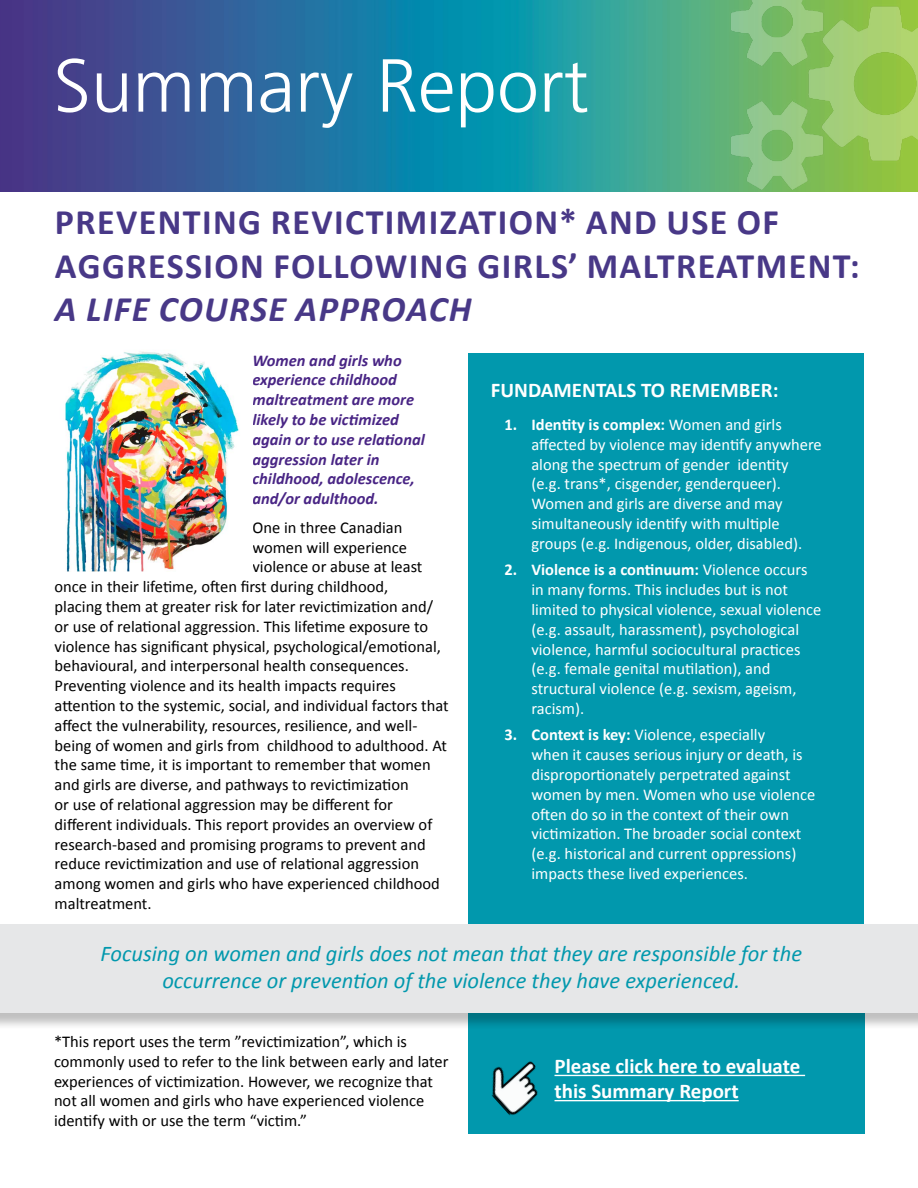
<style>
.page{position:relative;width:918px;height:1188px;background:#fff}
.page>*{position:absolute;margin:0;border:0;box-sizing:border-box;transform-origin:0 0}
.t1{font:300 75px "Articulate";color:#fff}
.t2{font:700 36px/43.2px "Calibri";letter-spacing:.04em;color:#483887}
.t3{font:italic 700 36px "Calibri";letter-spacing:.04em;color:#483887}
.t4{font:italic 22.5px/27px "Calibri";color:#0198ad;text-align:center}
.t5{font:700 21px/25.2px "Calibri";color:#fff}
.t6{font:16.5px/19.8px "Calibri";color:#000}
.t7{font:16.5px/19.8px "Calibri";color:#fff}
.t8{font:italic 700 16.5px/19.8px "Calibri";color:#492585}
.s1{font-weight:700}
</style>
<div class="page">
<div style="left:468px;top:1000px;width:396px;height:134px;background:#0198ad"></div>
<div style="left:468px;top:353px;width:396px;height:580px;background:#0198ad"></div>
<div style="left:0;top:925px;width:918px;height:105px;background:#000;opacity:.25"></div>
<div style="left:0;top:924px;width:918px;height:88px;background:#e6e7e8"></div>
<img style="left:0;top:0;width:716px;height:191px">
<img style="left:716px;top:0;width:202px;height:191px">
<hr style="left:555px;top:1075px;width:250px;height:1px;background:#fff">
<hr style="left:555px;top:1100px;width:184px;height:1px;background:#fff">
<img style="left:65px;top:351px;width:174px;height:220px">
<img style="left:491px;top:1061px;width:47px;height:54px">
<h1 class="t1" style="left:53px;top:43px;width:537px">Summary Report</h1>
<h2 class="t2" style="left:55px;top:201px;width:806px">PREVENTING REVICTIMIZATION* AND USE OF<br>AGGRESSION FOLLOWING GIRLS’ MALTREATMENT:</h2>
<h2 class="t3" style="left:55px;top:286px;width:418px">A LIFE COURSE APPROACH</h2>
<p class="t8" style="left:252px;top:350px;width:174px">Women and girls who experience childhood maltreatment are more likely to be victimized again or to use relational aggression later in childhood, adolescence, and/or adulthood.</p>
<p class="t6" style="left:252px;top:518px;width:151px">One in three Canadian</p>
<p class="t6" style="left:252px;top:537px;width:156px">women will experience</p>
<p class="t6" style="left:252px;top:557px;width:172px">violence or abuse at least</p>
<p class="t6" style="left:55px;top:577px;width:335px">once in their lifetime, often first during childhood,</p>
<p class="t6" style="left:55px;top:597px;width:380px">placing them at greater risk for later revictimization and/</p>
<p class="t6" style="left:55px;top:617px;width:375px">or use of relational aggression. This lifetime exposure to</p>
<p class="t6" style="left:55px;top:636px;width:388px">violence has significant physical, psychological/emotional,</p>
<p class="t6" style="left:55px;top:656px;width:356px">behavioural, and interpersonal health consequences.</p>
<p class="t6" style="left:55px;top:676px;width:343px">Preventing violence and its health impacts requires</p>
<p class="t6" style="left:55px;top:696px;width:396px">attention to the systemic, social, and individual factors that</p>
<p class="t6" style="left:55px;top:716px;width:364px">affect the vulnerability, resources, resilience, and well-</p>
<p class="t6" style="left:55px;top:735px;width:394px">being of women and girls from childhood to adulthood. At</p>
<p class="t6" style="left:55px;top:755px;width:378px">the same time, it is important to remember that women</p>
<p class="t6" style="left:55px;top:775px;width:356px">and girls are diverse, and pathways to revictimization</p>
<p class="t6" style="left:55px;top:795px;width:340px">or use of relational aggression may be different for</p>
<p class="t6" style="left:55px;top:815px;width:379px">different individuals. This report provides an overview of</p>
<p class="t6" style="left:55px;top:834px;width:373px">research-based and promising programs to prevent and</p>
<p class="t6" style="left:55px;top:854px;width:366px">reduce revictimization and use of relational aggression</p>
<p class="t6" style="left:55px;top:874px;width:387px">among women and girls who have experienced childhood</p>
<p class="t6" style="left:55px;top:894px;width:99px">maltreatment.</p>
<p class="t5" style="left:491px;top:377px;width:289px">FUNDAMENTALS TO REMEMBER:</p>
<p class="t7" style="left:531px;top:415px;width:292px;text-indent:-27px"><span class="s1">1. Identity is complex:</span> Women and girls affected by violence may identify anywhere along the spectrum of gender identity (e.g. trans*, cisgender, genderqueer).<br>Women and girls are diverse and may simultaneously identify with multiple groups (e.g. Indigenous, older, disabled).</p>
<p class="t7" style="left:531px;top:560px;width:292px;text-indent:-27px"><span class="s1">2. Violence is a continuum:</span> Violence occurs in many forms. This includes but is not limited to physical violence, sexual violence (e.g. assault, harassment), psychological violence, harmful sociocultural practices (e.g. female genital mutilation), and structural violence (e.g. sexism, ageism, racism).</p>
<p class="t7" style="left:531px;top:725px;width:286px;text-indent:-27px"><span class="s1">3. Context is key:</span> Violence, especially<br>when it causes serious injury or death, is disproportionately perpetrated against women by men. Women who use violence often do so in the context of their own victimization. The broader social context (e.g. historical and current oppressions) impacts these lived experiences.</p>
<h3 class="t4" style="left:101px;top:939px;width:703px">Focusing on women and girls does not mean that they are responsible for the occurrence or prevention of the violence they have experienced.</h3>
<p class="t6" style="left:54px;top:1032px;width:396px">*This report uses the term ”revictimization”, which is commonly used to refer to the link between early and later experiences of victimization. However, we recognize that not all women and girls who have experienced violence identify with or use the term “victim.”</p>
<p class="t5" style="left:555px;top:1053px;width:247px">Please click here to evaluate this Summary Report</p>
</div>
